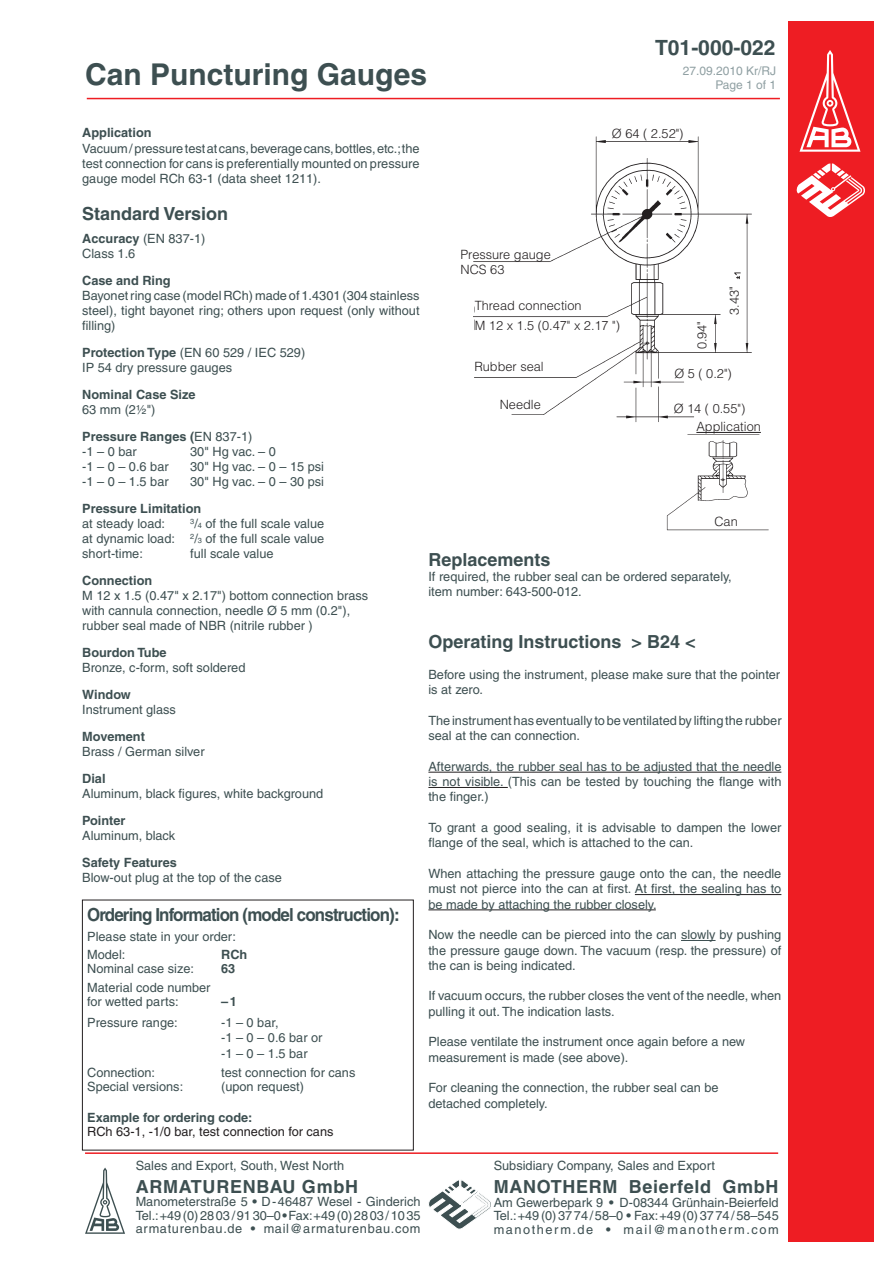
<style>
.page{position:relative;width:893px;height:1263px;background:#fff}
.page>*{position:absolute;margin:0;border:0;box-sizing:border-box;transform-origin:0 0}
.t1{font:700 30px "Helvetica";color:#3d4f51}
.t2{font:700 21px "Helvetica";color:#3d4f51}
.t3{font:700 18px "Helvetica";color:#3d4f51}
.t4{font:700 18px "Helvetica";letter-spacing:-.05em;color:#3d4f51;scale:.94 1}
.t5{font:700 18px "Helvetica";letter-spacing:.04em;color:#3d4f51}
.t6{font:12.75px/15.3px "Helvetica";color:#3d4f51}
.t7{font:700 12.75px "Helvetica";color:#3d4f51}
.t8{font:300 12.75px "Helvetica";color:#231f20}
.t9{font:12.75px "Helvetica";color:#231f20}
.t10{font:12px/14.4px "Helvetica";color:#90a0a3;text-align:right}
.s1{font-weight:700}
.s2{font-size:7.35px}
</style>
<div class="page">
<div style="left:82px;top:900px;width:332px;height:250px;border:1px solid #231f20"></div>
<div style="left:788px;top:21px;width:85px;height:1221px;background:#ee1d23"></div>
<svg style="left:799px;top:50px;width:61px;height:102px"></svg>
<svg style="left:796px;top:163px;width:70px;height:54px"></svg>
<hr style="left:87px;top:98px;width:693px;height:1px;background:#ee1d23">
<svg style="left:85px;top:1167px;width:40px;height:67px"></svg>
<svg style="left:428px;top:1180px;width:63px;height:49px"></svg>
<hr style="left:85px;top:1152px;width:693px;height:2px;background:#ee1d23">
<hr style="left:428px;top:772px;width:353px;height:1px;background:#231f20">
<hr style="left:428px;top:787px;width:80px;height:1px;background:#231f20">
<hr style="left:635px;top:894px;width:146px;height:1px;background:#231f20">
<hr style="left:428px;top:909px;width:228px;height:1px;background:#231f20">
<hr style="left:681px;top:940px;width:34px;height:1px;background:#3d4f51">
<img style="left:473px;top:136px;width:279px;height:286px">
<img style="left:663px;top:419px;width:106px;height:112px">
<div style="left:474px;top:361px;width:103px;height:15px;background:#fff"></div>
<div style="left:500px;top:398px;width:43px;height:15px;background:#fff"></div>
<div style="left:460px;top:249px;width:92px;height:11px;background:#fff"></div>
<div style="left:475px;top:300px;width:129px;height:16px;background:#fff"></div>
<div style="left:460px;top:263px;width:76px;height:16px;background:#fff"></div>
<div style="left:475px;top:319px;width:151px;height:16px;background:#fff"></div>
<div style="left:607px;top:128px;width:82px;height:12px;background:#fff"></div>
<div style="left:669px;top:402px;width:80px;height:13px;background:#fff"></div>
<div style="left:662px;top:368px;width:82px;height:12px;background:#fff"></div>
<div style="left:688px;top:421px;width:82px;height:12px;background:#fff"></div>
<hr style="left:696px;top:432px;width:65px;height:1px;background:#231f20">
<div style="left:670px;top:516px;width:112px;height:12px;background:#fff"></div>
<div style="left:729px;top:283px;width:14px;height:32px;background:#fff"></div>
<div style="left:696px;top:317px;width:15px;height:32px;background:#fff"></div>
<h2 class="t2" style="left:655px;top:34px;width:122px">T01-000-022</h2>
<h1 class="t1" style="left:85px;top:56px;width:344px">Can Puncturing Gauges</h1>
<p class="t10" style="left:683px;top:63px;width:95px">27.09.2010 Kr/RJ<br>Page 1 of 1</p>
<p class="t7" style="left:82px;top:125px;width:71px">Application</p>
<p class="t6" style="left:82px;top:141px;width:339px;text-align:justify">Vacuum / pressure test at cans, beverage cans, bottles, etc.; the test connection for cans is preferentially mounted on pressure gauge model RCh 63-1 (data sheet 1211).</p>
<h3 class="t3" style="left:82px;top:203px;width:148px">Standard Version</h3>
<p class="t6" style="left:82px;top:231px;width:125px"><span class="s1">Accuracy</span> (EN 837-1)<br>Class 1.6</p>
<p class="t7" style="left:82px;top:272px;width:90px">Case and Ring</p>
<p class="t6" style="left:82px;top:288px;width:339px;text-align:justify">Bayonet ring case (model RCh) made of 1.4301 (304 stainless steel), tight bayonet ring; others upon request (only without filling)</p>
<p class="t6" style="left:82px;top:345px;width:225px"><span class="s1">Protection Type</span> (EN 60 529 / IEC 529)<br>IP 54 dry pressure gauges</p>
<p class="t7" style="left:82px;top:386px;width:115px">Nominal Case Size</p>
<p class="t6" style="left:82px;top:396px;width:172px;line-height:27px">63 mm (2½")<br><span class="s1">Pressure Ranges (</span>EN 837-1)</p>
<p class="t6" style="left:82px;top:444px;width:56px">-1 – 0 bar</p>
<p class="t6" style="left:190px;top:444px;width:87px">30" Hg vac. – 0</p>
<p class="t6" style="left:82px;top:459px;width:88px">-1 – 0 – 0.6 bar</p>
<p class="t6" style="left:190px;top:459px;width:135px">30" Hg vac. – 0 – 15 psi</p>
<p class="t6" style="left:82px;top:474px;width:88px">-1 – 0 – 1.5 bar</p>
<p class="t6" style="left:190px;top:474px;width:135px">30" Hg vac. – 0 – 30 psi</p>
<p class="t7" style="left:82px;top:500px;width:121px">Pressure Limitation</p>
<p class="t6" style="left:82px;top:516px;width:84px">at steady load:</p>
<p class="t6" style="left:82px;top:516px;width:244px;text-align:justify;text-indent:108px"><sup>3</sup>/<span class="s2">4</span> of the full scale value at dynamic load: <sup>2</sup>/<span class="s2">3</span> of the full scale value short-time:</p>
<p class="t6" style="left:190px;top:546px;width:85px">full scale value</p>
<p class="t7" style="left:82px;top:572px;width:72px">Connection</p>
<p class="t6" style="left:82px;top:588px;width:288px">M 12 x 1.5 (0.47" x 2.17") bottom connection brass with cannula connection, needle Ø 5 mm (0.2"), rubber seal made of NBR (nitrile rubber )</p>
<p class="t7" style="left:82px;top:644px;width:86px">Bourdon Tube</p>
<p class="t6" style="left:82px;top:660px;width:165px">Bronze, c-form, soft soldered</p>
<p class="t7" style="left:82px;top:686px;width:50px">Window</p>
<p class="t6" style="left:82px;top:702px;width:95px">Instrument glass</p>
<p class="t7" style="left:82px;top:728px;width:64px">Movement</p>
<p class="t6" style="left:82px;top:744px;width:124px">Brass / German silver</p>
<p class="t7" style="left:82px;top:770px;width:25px">Dial</p>
<p class="t6" style="left:82px;top:786px;width:243px">Aluminum, black figures, white background</p>
<p class="t7" style="left:82px;top:812px;width:45px">Pointer</p>
<p class="t6" style="left:82px;top:828px;width:94px">Aluminum, black</p>
<p class="t7" style="left:82px;top:854px;width:96px">Safety Features</p>
<p class="t6" style="left:82px;top:870px;width:201px">Blow-out plug at the top of the case</p>
<h3 class="t4" style="left:87px;top:903px;width:334px">Ordering Information (model construction):</h3>
<p class="t6" style="left:87px;top:928px;width:150px;line-height:18px">Please state in your order:<br>Model:</p>
<p class="t7" style="left:221px;top:947px;width:28px">RCh</p>
<p class="t6" style="left:87px;top:960px;width:108px">Nominal case size:</p>
<p class="t7" style="left:221px;top:960px;width:16px">63</p>
<p class="t6" style="left:87px;top:981px;width:125px;line-height:13.5px">Material code number for wetted parts:</p>
<p class="t7" style="left:221px;top:993px;width:17px">–1</p>
<p class="t6" style="left:87px;top:1015px;width:92px">Pressure range:</p>
<p class="t6" style="left:221px;top:1015px;width:103px">-1 – 0 bar,<br>-1 – 0 – 0.6 bar or -1 – 0 – 1.5 bar</p>
<p class="t6" style="left:87px;top:1065px;width:70px">Connection:</p>
<p class="t6" style="left:221px;top:1065px;width:136px">test connection for cans</p>
<p class="t6" style="left:87px;top:1078px;width:98px">Special versions:</p>
<p class="t6" style="left:221px;top:1078px;width:84px">(upon request)</p>
<p class="t7" style="left:87px;top:1110px;width:167px">Example for ordering code:</p>
<p class="t9" style="left:87px;top:1124px;width:248px">RCh 63-1, -1/0 bar, test connection for cans</p>
<p class="t8" style="left:612px;top:125px;width:73px">Ø 64 ( 2.52")</p>
<p class="t8" style="left:460px;top:246px;width:92px">Pressure gauge</p>
<p class="t8" style="left:475px;top:298px;width:108px">Thread connection</p>
<p class="t8" style="left:460px;top:261px;width:45px">NCS 63</p>
<p class="t8" style="left:475px;top:317px;width:147px">M 12 x 1.5 (0.47" x 2.17 ")</p>
<p class="t8" style="left:694px;top:349px;width:30px;rotate:-90deg">0.94"</p>
<p class="t8" style="left:726px;top:315px;width:30px;rotate:-90deg">3.43"</p>
<p class="t8" style="left:474px;top:358px;width:71px">Rubber seal</p>
<p class="t8" style="left:500px;top:396px;width:43px">Needle</p>
<p class="t8" style="left:674px;top:365px;width:59px">Ø 5 ( 0.2")</p>
<p class="t8" style="left:674px;top:400px;width:73px">Ø 14 ( 0.55")</p>
<p class="t8" style="left:696px;top:419px;width:66px">Application</p>
<p class="t8" style="left:714px;top:513px;width:25px">Can</p>
<h3 class="t3" style="left:428px;top:548px;width:124px">Replacements</h3>
<p class="t6" style="left:428px;top:569px;width:305px">If required, the rubber seal can be ordered separately, item number: 643-500-012.</p>
<h3 class="t3" style="left:428px;top:631px;width:269px">Operating Instructions &gt; B24 &lt;</h3>
<p class="t6" style="left:428px;top:667px;width:353px">Before using the instrument, please make sure that the pointer is at zero.</p>
<p class="t6" style="left:428px;top:713px;width:355px">The instrument has eventually to be ventilated by lifting the rubber seal at the can connection.</p>
<p class="t6" style="left:428px;top:759px;width:354px;text-align:justify">Afterwards, the rubber seal has to be adjusted that the needle is not visible. (This can be tested by touching the flange with the finger.)</p>
<p class="t6" style="left:428px;top:820px;width:354px">To grant a good sealing, it is advisable to dampen the lower flange of the seal, which is attached to the can.</p>
<p class="t6" style="left:428px;top:866px;width:354px;text-align:justify">When attaching the pressure gauge onto the can, the needle must not pierce into the can at first. At first, the sealing has to be made by attaching the rubber closely.</p>
<p class="t6" style="left:428px;top:927px;width:354px;text-align:justify">Now the needle can be pierced into the can slowly by pushing the pressure gauge down. The vacuum (resp. the pressure) of the can is being indicated.</p>
<p class="t6" style="left:428px;top:988px;width:354px">If vacuum occurs, the rubber closes the vent of the needle, when pulling it out. The indication lasts.</p>
<p class="t6" style="left:428px;top:1034px;width:318px">Please ventilate the instrument once again before a new measurement is made (see above).</p>
<p class="t6" style="left:428px;top:1080px;width:292px">For cleaning the connection, the rubber seal can be detached completely.</p>
<p class="t6" style="left:136px;top:1158px;width:210px">Sales and Export, South, West North</p>
<h3 class="t5" style="left:136px;top:1176px;width:224px">ARMATURENBAU GmbH</h3>
<p class="t6" style="left:136px;top:1195px;width:287px;line-height:13.5px;text-align:justify">Manometerstraße 5 <span class="s1">•</span> D-46487 Wesel - Ginderich Tel.: +49 (0) 28 03 / 91 30–0 <span class="s1">•</span> Fax: +49 (0) 28 03 / 10 35 armaturenbau.de <span class="s1">•</span> mail@armaturenbau.com</p>
<p class="t6" style="left:494px;top:1158px;width:223px">Subsidiary Company, Sales and Export</p>
<h3 class="t5" style="left:494px;top:1176px;width:286px">MANOTHERM Beierfeld GmbH</h3>
<p class="t6" style="left:494px;top:1196px;width:287px;line-height:13.5px;text-align:justify">Am Gewerbepark 9 <span class="s1">•</span> D-08344 Grünhain-Beierfeld Tel.: +49 (0) 37 74 / 58–0 <span class="s1">•</span> Fax: +49 (0) 37 74 / 58–545 manotherm.de <span class="s1">•</span> mail@manotherm.com</p>
</div>
